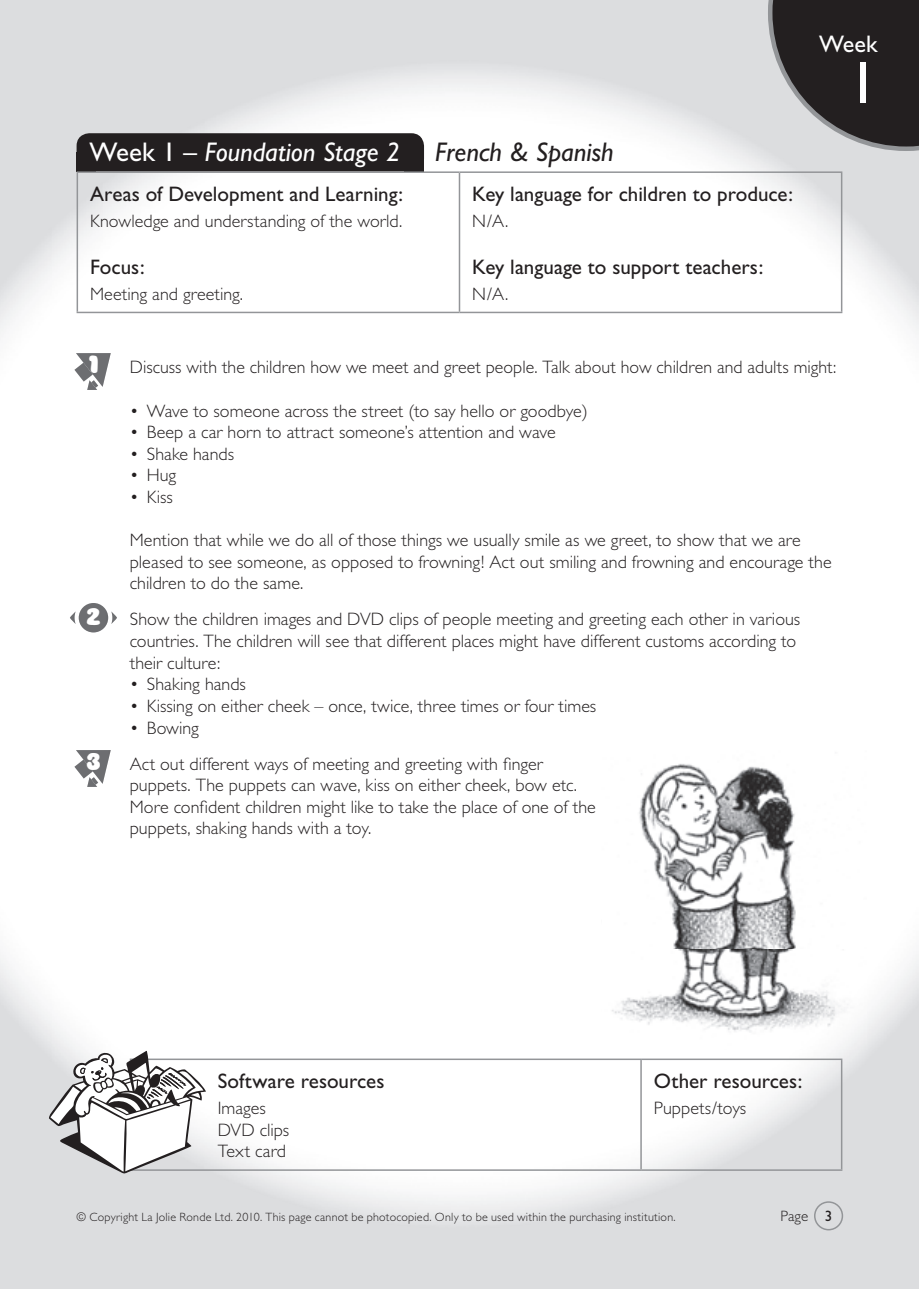
<style>
.page{position:relative;width:919px;height:1289px;background:#fff}
.page>*{position:absolute;margin:0;border:0;box-sizing:border-box;transform-origin:0 0}
.t1{font:60px "Gill Sans";color:#fff}
.t2{font:italic 27px "Gill Sans";letter-spacing:-.005em;color:#fff}
.t3{font:italic 27px "Gill Sans";color:#231f20}
.t4{font:24px "Gill Sans";color:#fff}
.t5{font:24px "JI Chubby Caps";color:#fff}
.t6{font:21px "Gill Sans";color:#231f20}
.t7{font:300 18px/21.6px "Gill Sans";color:#231f20}
.t8{font:300 15px "Gill Sans";color:#231f20}
.t9{font:300 12px "Gill Sans";letter-spacing:.015em;color:#231f20}
.s1{font-style:normal}
.s2{font-weight:400}
</style>
<div class="page">
<div style="left:0;top:0;width:918px;height:1288px;background:#dcdddf"></div>
<div style="left:204px;top:72px;width:357px;height:1103px;background:#fff"></div>
<div style="left:561px;top:82px;width:153px;height:668px;background:#fff"></div>
<div style="left:102px;top:173px;width:102px;height:877px;background:#fff"></div>
<img style="left:714px;top:132px;width:102px;height:618px">
<img style="left:51px;top:182px;width:51px;height:868px">
<img style="left:816px;top:183px;width:51px;height:923px">
<img style="left:0;top:247px;width:51px;height:796px">
<img style="left:867px;top:245px;width:51px;height:801px">
<img style="left:561px;top:750px;width:51px;height:457px">
<img style="left:612px;top:1049px;width:205px;height:126px">
<img style="left:246px;top:1175px;width:316px;height:42px">
<img style="left:612px;top:1175px;width:60px;height:20px">
<svg style="left:767px;top:0;width:151px;height:151px"></svg>
<svg style="left:415px;top:162px;width:9px;height:9px"></svg>
<svg style="left:77px;top:162px;width:9px;height:9px"></svg>
<div style="left:77px;top:133px;width:347px;height:38px;background:#231f20;border-radius:13px"></div>
<svg style="left:70px;top:611px;width:6px;height:13px"></svg>
<svg style="left:111px;top:611px;width:6px;height:13px"></svg>
<img style="left:79px;top:603px;width:29px;height:29px;border-radius:15px">
<img style="left:74px;top:759px;width:2px;height:19px">
<img style="left:76px;top:750px;width:35px;height:33px">
<svg style="left:87px;top:777px;width:11px;height:10px"></svg>
<img style="left:601px;top:750px;width:265px;height:299px">
<img style="left:74px;top:363px;width:2px;height:18px">
<img style="left:76px;top:353px;width:35px;height:34px">
<svg style="left:87px;top:380px;width:11px;height:10px"></svg>
<div style="left:814px;top:1201px;width:29px;height:29px;border:2px solid #939598;border-radius:50%"></div>
<hr style="left:77px;top:171px;width:382px;height:2px;background:#939598">
<hr style="left:77px;top:173px;width:1px;height:139px;background:#939598">
<hr style="left:459px;top:171px;width:383px;height:2px;background:#939598">
<hr style="left:458px;top:173px;width:2px;height:139px;background:#939598">
<hr style="left:840px;top:173px;width:2px;height:139px;background:#939598">
<hr style="left:77px;top:312px;width:382px;height:1px;background:#939598">
<hr style="left:459px;top:312px;width:383px;height:1px;background:#939598">
<hr style="left:130px;top:1058px;width:511px;height:2px;background:#939598">
<hr style="left:641px;top:1058px;width:201px;height:2px;background:#939598">
<hr style="left:640px;top:1060px;width:1px;height:109px;background:#939598">
<hr style="left:840px;top:1060px;width:2px;height:109px;background:#939598">
<hr style="left:130px;top:1169px;width:511px;height:1px;background:#939598">
<hr style="left:641px;top:1169px;width:201px;height:1px;background:#939598">
<svg style="left:49px;top:1050px;width:157px;height:123px"></svg>
<h3 class="t4" style="left:819px;top:30px;width:60px">Week</h3>
<h2 class="t2" style="left:89px;top:137px;width:312px"><span class="s1">Week 1 –</span> Foundation Stage 2</h2>
<h2 class="t3" style="left:435px;top:137px;width:180px">French &amp; Spanish</h2>
<p class="t6" style="left:90px;top:182px;width:314px">Areas of Development and Learning:</p>
<p class="t7" style="left:90px;top:210px;width:313px">Knowledge and understanding of the world.</p>
<p class="t6" style="left:90px;top:255px;width:56px">Focus:</p>
<p class="t7" style="left:90px;top:283px;width:154px">Meeting and greeting.</p>
<p class="t6" style="left:472px;top:182px;width:322px">Key language for children to produce:</p>
<p class="t7" style="left:472px;top:210px;width:38px">N/A.</p>
<p class="t6" style="left:472px;top:255px;width:292px">Key language to support teachers:</p>
<p class="t7" style="left:472px;top:283px;width:38px">N/A.</p>
<h3 class="t5" style="left:88px;top:353px;width:12px">1</h3>
<p class="t7" style="left:130px;top:356px;width:708px">Discuss with the children how we meet and greet people. Talk about how children and adults might:</p>
<p class="t7" style="left:130px;top:400px;width:459px">• Wave to someone across the street (to say hello or goodbye)</p>
<p class="t7" style="left:130px;top:421px;width:427px">• Beep a car horn to attract someone’s attention and wave</p>
<p class="t7" style="left:130px;top:443px;width:106px">• Shake hands</p>
<p class="t7" style="left:130px;top:464px;width:48px">• Hug</p>
<p class="t7" style="left:130px;top:486px;width:45px">• Kiss</p>
<p class="t7" style="left:130px;top:529px;width:703px">Mention that while we do all of those things we usually smile as we greet, to show that we are pleased to see someone, as opposed to frowning! Act out smiling and frowning and encourage the children to do the same.</p>
<h3 class="t5" style="left:86px;top:605px;width:17px">2</h3>
<p class="t7" style="left:130px;top:608px;width:672px">Show the children images and DVD clips of people meeting and greeting each other in various countries. The children will see that different places might have different customs according to their culture:</p>
<p class="t7" style="left:130px;top:673px;width:118px">• Shaking hands</p>
<p class="t7" style="left:130px;top:695px;width:468px">• Kissing on either cheek – once, twice, three times or four times</p>
<p class="t7" style="left:130px;top:716px;width:71px">• Bowing</p>
<h3 class="t5" style="left:86px;top:749px;width:17px">3</h3>
<p class="t7" style="left:130px;top:752px;width:467px">Act out different ways of meeting and greeting with finger puppets. The puppets can wave, kiss on either cheek, bow etc.<br>More confident children might like to take the place of one of the puppets, shaking hands with a toy.</p>
<h1 class="t1" style="left:847px;top:48px;width:31px">1</h1>
<p class="t6" style="left:218px;top:1069px;width:168px">Software resources</p>
<p class="t7" style="left:218px;top:1097px;width:73px">Images<br>DVD clips<br>Text card</p>
<p class="t6" style="left:653px;top:1069px;width:150px">Other resources:</p>
<p class="t7" style="left:653px;top:1097px;width:94px">Puppets/toys</p>
<p class="t9" style="left:77px;top:1210px;width:600px">© Copyright La Jolie Ronde Ltd. 2010. This page cannot be photocopied. Only to be used within the purchasing institution.</p>
<p class="t8" style="left:780px;top:1207px;width:53px">Page <span class="s2">3</span></p>
</div>
